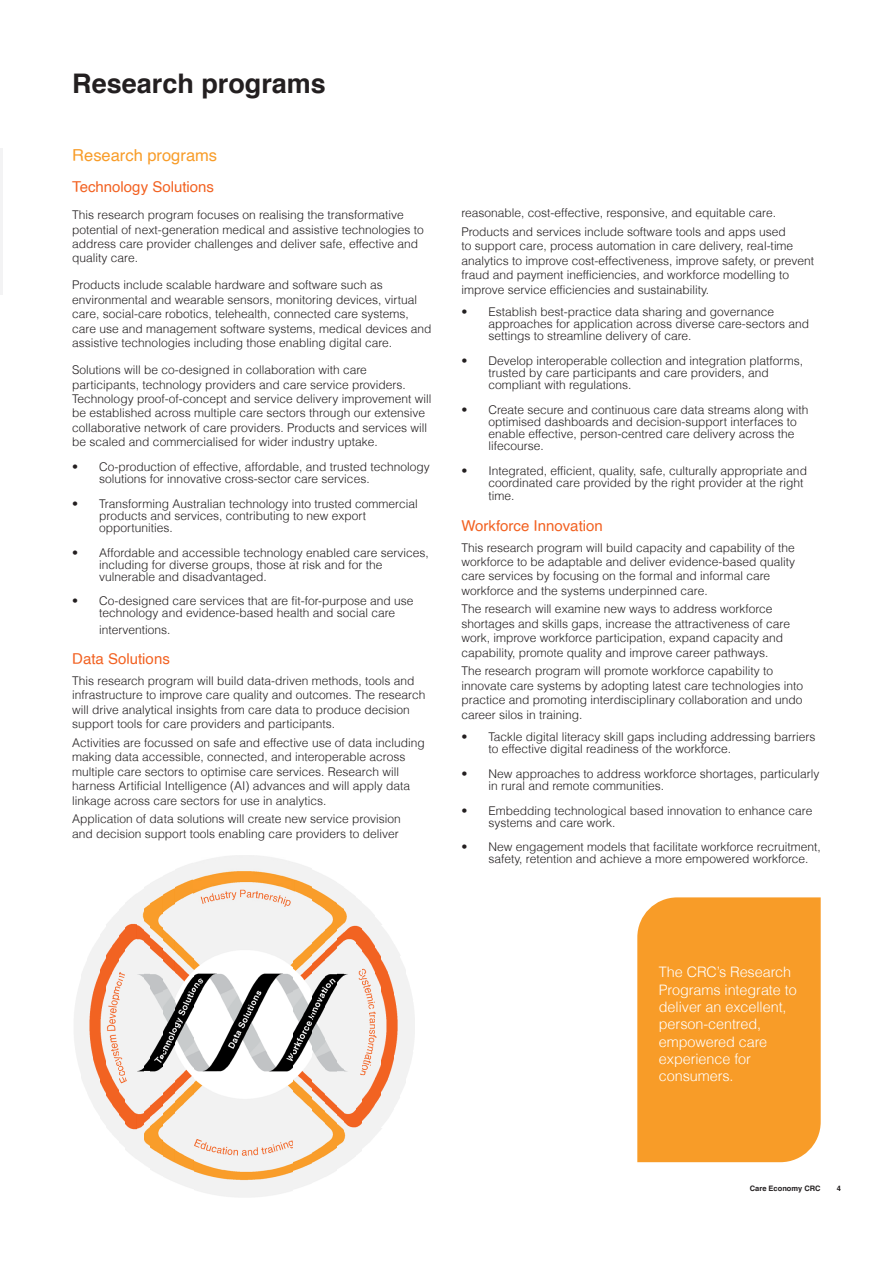
<style>
.page{position:relative;width:893px;height:1263px;background:#fff}
.page>*{position:absolute;margin:0;border:0;box-sizing:border-box;transform-origin:0 0}
.Header_1_-_Black{font:700 27px "Helvetica";color:#231f20}
.Header_3_-_Golden{font:16.5px "Helvetica";color:#f89c28}
.Deck{font:15px "Helvetica";color:#f26121}
.Pull_quote{font:300 14.4px/17.2px "Helvetica";letter-spacing:-.005em;color:#fff}
.Dot_points{font:300 12px/12px "Helvetica";color:#231f20}
.Body{font:300 12px/14.4px "Helvetica";color:#231f20}
.t1{font:700 7.5px "Helvetica";color:#231f20}
</style>
<div class="page">
<hr style="left:0;top:148px;width:2px;height:147px;background:#f3f3f4">
<div style="left:637px;top:897px;width:184px;height:265px;background:#f89c28"></div>
<img style="left:194px;top:855px;width:100px;height:342px">
<img style="left:175px;top:863px;width:19px;height:326px">
<img style="left:294px;top:863px;width:19px;height:326px">
<img style="left:162px;top:871px;width:13px;height:311px">
<img style="left:313px;top:870px;width:12px;height:312px">
<img style="left:149px;top:877px;width:13px;height:299px">
<img style="left:325px;top:876px;width:13px;height:301px">
<img style="left:143px;top:885px;width:6px;height:282px">
<img style="left:338px;top:884px;width:6px;height:284px">
<img style="left:137px;top:890px;width:6px;height:273px">
<img style="left:344px;top:888px;width:13px;height:277px">
<img style="left:124px;top:894px;width:13px;height:265px">
<img style="left:357px;top:899px;width:6px;height:255px">
<img style="left:118px;top:906px;width:6px;height:240px">
<img style="left:363px;top:904px;width:6px;height:243px">
<img style="left:112px;top:912px;width:6px;height:228px">
<img style="left:369px;top:910px;width:6px;height:232px">
<img style="left:375px;top:917px;width:7px;height:218px">
<img style="left:106px;top:919px;width:6px;height:214px">
<img style="left:99px;top:928px;width:7px;height:197px">
<img style="left:382px;top:927px;width:6px;height:199px">
<img style="left:93px;top:939px;width:6px;height:175px">
<img style="left:388px;top:935px;width:6px;height:183px">
<img style="left:87px;top:948px;width:6px;height:156px">
<img style="left:394px;top:945px;width:7px;height:162px">
<p class="Header_1_-_Black" style="left:72px;top:61px;width:255px">Research programs</p>
<p class="Header_3_-_Golden" style="left:72px;top:143px;width:146px">Research programs</p>
<p class="Deck" style="left:72px;top:175px;width:143px">Technology Solutions</p>
<p class="Dot_points" style="left:72px;top:208px;width:353px;line-height:14.4px">This research program focuses on realising the transformative potential of next-generation medical and assistive technologies to address care provider challenges and deliver safe, effective and quality care.</p>
<p class="Dot_points" style="left:72px;top:278px;width:361px;line-height:14.4px">Products include scalable hardware and software such as environmental and wearable sensors, monitoring devices, virtual care, social-care robotics, telehealth, connected care systems, care use and management software systems, medical devices and assistive technologies including those enabling digital care.</p>
<p class="Dot_points" style="left:72px;top:363px;width:361px;line-height:14.4px">Solutions will be co-designed in collaboration with care participants, technology providers and care service providers.<br>Technology proof-of-concept and service delivery improvement will be established across multiple care sectors through our extensive collaborative network of care providers. Products and services will be scaled and commercialised for wider industry uptake.</p>
<p class="Dot_points" style="left:99px;top:461px;width:332px;text-indent:-27px">• Co-production of effective, affordable, and trusted technology solutions for innovative cross-sector care services.</p>
<p class="Dot_points" style="left:99px;top:497px;width:320px;text-indent:-27px">• Transforming Australian technology into trusted commercial products and services, contributing to new export opportunities.</p>
<p class="Dot_points" style="left:99px;top:546px;width:331px;text-indent:-27px">• Affordable and accessible technology enabled care services, including for diverse groups, those at risk and for the vulnerable and disadvantaged.</p>
<p class="Dot_points" style="left:99px;top:595px;width:316px;text-indent:-27px">• Co-designed care services that are fit-for-purpose and use technology and evidence-based health and social care</p>
<p class="Dot_points" style="left:99px;top:623px;width:73px">interventions.</p>
<p class="Deck" style="left:72px;top:647px;width:99px">Data Solutions</p>
<p class="Body" style="left:72px;top:673px;width:355px">This research program will build data-driven methods, tools and infrastructure to improve care quality and outcomes. The research will drive analytical insights from care data to produce decision support tools for care providers and participants.</p>
<p class="Body" style="left:72px;top:735px;width:354px">Activities are focussed on safe and effective use of data including making data accessible, connected, and interoperable across multiple care sectors to optimise care services. Research will harness Artificial Intelligence (AI) advances and will apply data linkage across care sectors for use in analytics.</p>
<p class="Body" style="left:72px;top:812px;width:330px">Application of data solutions will create new service provision and decision support tools enabling care providers to deliver</p>
<p class="Body" style="left:461px;top:206px;width:316px">reasonable, cost-effective, responsive, and equitable care.</p>
<p class="Body" style="left:461px;top:224px;width:354px">Products and services include software tools and apps used<br>to support care, process automation in care delivery, real-time analytics to improve cost-effectiveness, improve safety, or prevent fraud and payment inefficiencies, and workforce modelling to improve service efficiencies and sustainability.</p>
<p class="Dot_points" style="left:488px;top:306px;width:322px;text-indent:-27px">• Establish best-practice data sharing and governance approaches for application across diverse care-sectors and settings to streamline delivery of care.</p>
<p class="Dot_points" style="left:488px;top:355px;width:316px;text-indent:-27px">• Develop interoperable collection and integration platforms, trusted by care participants and care providers, and compliant with regulations.</p>
<p class="Dot_points" style="left:488px;top:403px;width:321px;text-indent:-27px">• Create secure and continuous care data streams along with optimised dashboards and decision-support interfaces to enable effective, person-centred care delivery across the lifecourse.</p>
<p class="Dot_points" style="left:461px;top:464px;width:347px;text-align:right">• Integrated, efficient, quality, safe, culturally appropriate and coordinated care provided by the right provider at the right</p>
<p class="Dot_points" style="left:488px;top:490px;width:28px">time.</p>
<p class="Deck" style="left:461px;top:514px;width:143px">Workforce Innovation</p>
<p class="Body" style="left:461px;top:540px;width:335px">This research program will build capacity and capability of the workforce to be adaptable and deliver evidence-based quality care services by focusing on the formal and informal care workforce and the systems underpinned care.</p>
<p class="Body" style="left:461px;top:602px;width:330px">The research will examine new ways to address workforce shortages and skills gaps, increase the attractiveness of care work, improve workforce participation, expand capacity and capability, promote quality and improve career pathways.</p>
<p class="Body" style="left:461px;top:664px;width:343px">The research program will promote workforce capability to innovate care systems by adopting latest care technologies into practice and promoting interdisciplinary collaboration and undo career silos in training.</p>
<p class="Dot_points" style="left:488px;top:731px;width:329px;text-indent:-27px">• Tackle digital literacy skill gaps including addressing barriers to effective digital readiness of the workforce.</p>
<p class="Dot_points" style="left:488px;top:767px;width:333px;text-indent:-27px">• New approaches to address workforce shortages, particularly in rural and remote communities.</p>
<p class="Dot_points" style="left:488px;top:804px;width:325px;text-indent:-27px">• Embedding technological based innovation to enhance care systems and care work.</p>
<p class="Dot_points" style="left:488px;top:841px;width:334px;text-indent:-27px">• New engagement models that facilitate workforce recruitment, safety, retention and achieve a more empowered workforce.</p>
<p class="Pull_quote" style="left:659px;top:963px;width:139px">The CRC’s Research<br>Programs integrate to deliver an excellent, person-centred, empowered care experience for consumers.</p>
<p class="t1" style="left:750px;top:1182px;width:72px">Care Economy CRC</p>
<p class="t1" style="left:837px;top:1182px;width:6px">4</p>
</div>
